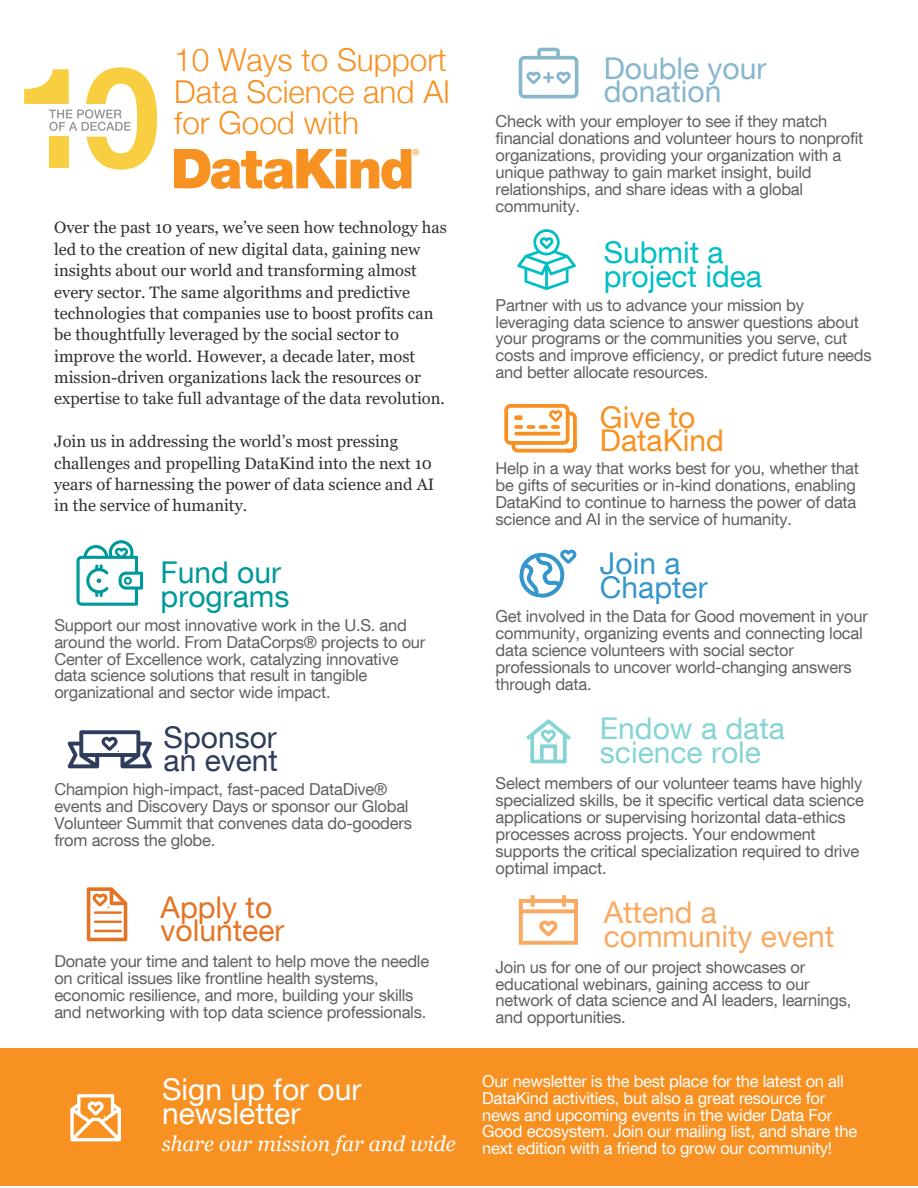
<style>
.page{position:relative;width:918px;height:1188px;background:#fff}
.page>*{position:absolute;margin:0;border:0;box-sizing:border-box;transform-origin:0 0}
.t1{font:300 31.5px/31.5px "Helvetica Neue";color:#f79122;text-align:justify}
.t2{font:30px/23.7px "Helvetica Neue LT Com";color:#fff}
.t3{font:30px/23.7px "Helvetica Neue LT Com";color:#86d4d4}
.t4{font:30px/23.7px "Helvetica Neue LT Com";color:#f9aa62}
.t5{font:30px/23.7px "Helvetica Neue LT Com";color:#00bfc4}
.t6{font:30px/23.7px "Helvetica Neue LT Com";color:#87b7cc}
.t7{font:30px/23.7px "Helvetica Neue LT Com";color:#e37425}
.t8{font:30px/23.7px "Helvetica Neue LT Com";color:#099}
.t9{font:30px/23.7px "Helvetica Neue LT Com";color:#2f3c5b}
.t10{font:30px/23.7px "Helvetica Neue LT Com";color:#f79122}
.t11{font:30px/23.7px "Helvetica Neue LT Com";color:#3596cd}
.t12{font:italic 21px "Georgia";color:#fff}
.t13{font:16.5px/16.8px "Helvetica Neue LT Com";letter-spacing:-.015em;color:#606060}
.t14{font:16.5px/21.3px "Georgia";color:#303030}
.t15{font:16.5px/16.8px "Helvetica Neue LT Com";letter-spacing:-.015em;color:#fff}
</style>
<div class="page">
<svg style="left:67px;top:730px;width:85px;height:38px"></svg>
<svg style="left:87px;top:887px;width:40px;height:54px"></svg>
<hr style="left:95px;top:911px;width:26px;height:3px;background:#e37425">
<hr style="left:95px;top:921px;width:26px;height:2px;background:#e37425">
<hr style="left:95px;top:930px;width:26px;height:2px;background:#e37425">
<svg style="left:77px;top:540px;width:66px;height:66px"></svg>
<div style="left:0;top:1049px;width:918px;height:137px;background:#f79122"></div>
<svg style="left:70px;top:1094px;width:51px;height:47px"></svg>
<svg style="left:526px;top:719px;width:45px;height:44px"></svg>
<svg style="left:519px;top:48px;width:59px;height:50px"></svg>
<svg style="left:504px;top:404px;width:73px;height:49px"></svg>
<svg style="left:519px;top:895px;width:59px;height:50px"></svg>
<svg style="left:519px;top:549px;width:58px;height:49px"></svg>
<svg style="left:517px;top:229px;width:59px;height:61px"></svg>
<svg style="left:24px;top:67px;width:133px;height:103px"></svg>
<img style="left:175px;top:150px;width:244px;height:38px">
<h1 class="t1" style="left:174px;top:44px;width:278px">10 Ways to Support Data Science and AI for Good with</h1>
<p class="t14" style="left:54px;top:217px;width:394px">Over the past 10 years, we’ve seen how technology has led to the creation of new digital data, gaining new insights about our world and transforming almost every sector. The same algorithms and predictive technologies that companies use to boost profits can be thoughtfully leveraged by the social sector to improve the world. However, a decade later, most mission-driven organizations lack the resources or expertise to take full advantage of the data revolution.</p>
<p class="t14" style="left:54px;top:431px;width:381px">Join us in addressing the world’s most pressing challenges and propelling DataKind into the next 10 years of harnessing the power of data science and AI in the service of humanity.</p>
<h2 class="t8" style="left:161px;top:565px;width:130px">Fund our programs</h2>
<p class="t13" style="left:54px;top:619px;width:372px">Support our most innovative work in the U.S. and around the world. From DataCorps® projects to our Center of Excellence work, catalyzing innovative data science solutions that result in tangible organizational and sector wide impact.</p>
<h2 class="t9" style="left:164px;top:729px;width:116px">Sponsor an event</h2>
<p class="t13" style="left:54px;top:783px;width:359px">Champion high-impact, fast-paced DataDive® events and Discovery Days or sponsor our Global Volunteer Summit that convenes data do-gooders from across the globe.</p>
<h2 class="t7" style="left:161px;top:899px;width:125px">Apply to volunteer</h2>
<p class="t13" style="left:54px;top:955px;width:376px">Donate your time and talent to help move the needle on critical issues like frontline health systems, economic resilience, and more, building your skills and networking with top data science professionals.</p>
<h2 class="t2" style="left:162px;top:1082px;width:201px">Sign up for our newsletter</h2>
<p class="t12" style="left:162px;top:1132px;width:296px">share our mission far and wide</p>
<h2 class="t6" style="left:604px;top:60px;width:164px">Double your donation</h2>
<p class="t13" style="left:496px;top:115px;width:369px">Check with your employer to see if they match financial donations and volunteer hours to nonprofit organizations, providing your organization with a unique pathway to gain market insight, build relationships, and share ideas with a global community.</p>
<h2 class="t5" style="left:604px;top:245px;width:160px">Submit a project idea</h2>
<p class="t13" style="left:496px;top:299px;width:378px">Partner with us to advance your mission by leveraging data science to answer questions about your programs or the communities you serve, cut costs and improve efficiency, or predict future needs and better allocate resources.</p>
<h2 class="t10" style="left:600px;top:409px;width:125px">Give to<br>DataKind</h2>
<p class="t13" style="left:496px;top:462px;width:365px">Help in a way that works best for you, whether that be gifts of securities or in-kind donations, enabling DataKind to continue to harness the power of data science and AI in the service of humanity.</p>
<h2 class="t11" style="left:600px;top:556px;width:109px">Join a<br>Chapter</h2>
<p class="t13" style="left:496px;top:610px;width:374px">Get involved in the Data for Good movement in your community, organizing events and connecting local data science volunteers with social sector professionals to uncover world-changing answers through data.</p>
<h2 class="t3" style="left:600px;top:721px;width:186px">Endow a data science role</h2>
<p class="t13" style="left:496px;top:778px;width:370px">Select members of our volunteer teams have highly specialized skills, be it specific vertical data science applications or supervising horizontal data-ethics processes across projects. Your endowment supports the critical specialization required to drive optimal impact.</p>
<h2 class="t4" style="left:604px;top:905px;width:232px">Attend a community event</h2>
<p class="t13" style="left:496px;top:961px;width:357px">Join us for one of our project showcases or educational webinars, gaining access to our network of data science and AI leaders, learnings, and opportunities.</p>
<p class="t15" style="left:482px;top:1075px;width:377px">Our newsletter is the best place for the latest on all DataKind activities, but also a great resource for news and upcoming events in the wider Data For Good ecosystem. Join our mailing list, and share the next edition with a friend to grow our community!</p>
</div>
